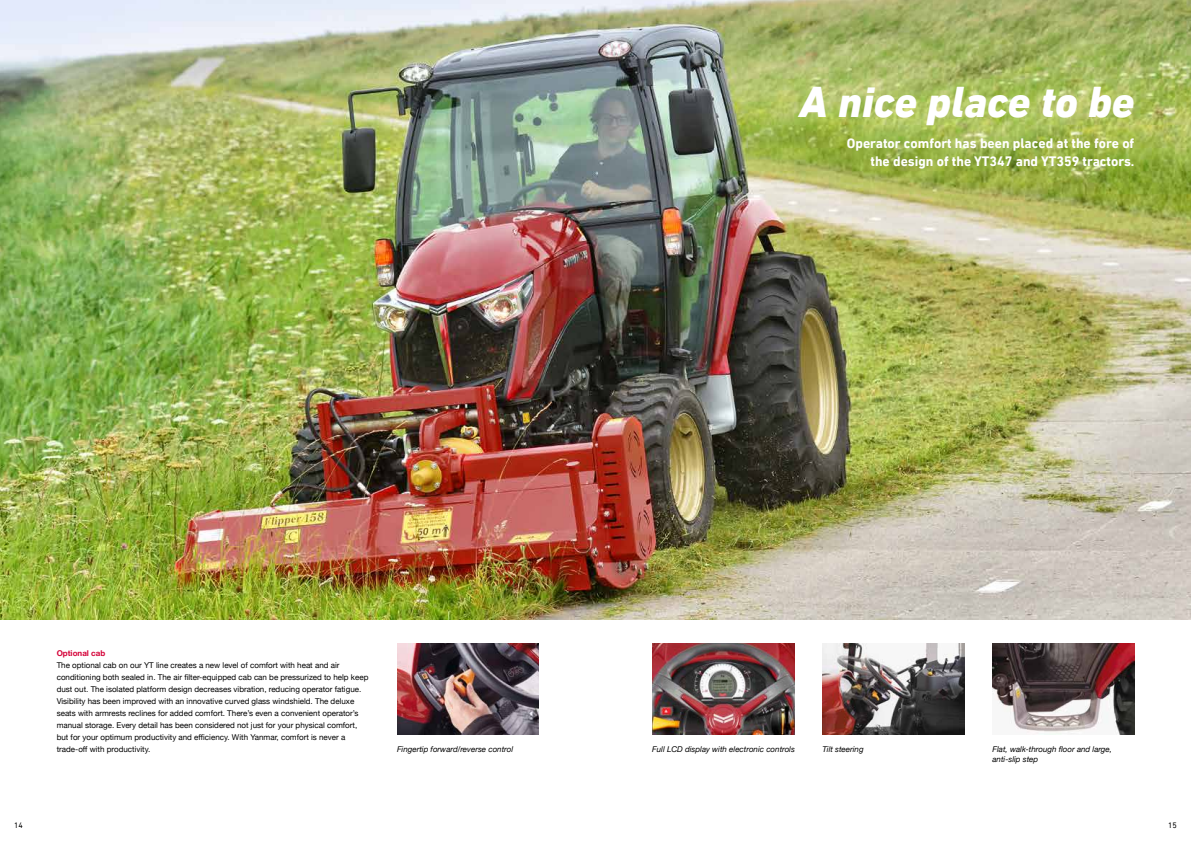
<style>
.page{position:relative;width:1191px;height:842px;background:#fff}
.page>*{position:absolute;margin:0;border:0;box-sizing:border-box;transform-origin:0 0}
.t1{font:italic 800 44px "DIN Next LT Pro";color:#fff}
.t2{font:700 14px/18px "DIN Next LT Pro";color:#fff;text-align:right}
.t3{font:8px/12px "Helvetica Neue";color:#000}
.t4{font:italic 8px/10px "Helvetica Neue";color:#000}
.t5{font:700 8px "Helvetica Neue";color:#d40037}
.t6{font:8px "DIN Next LT Pro";color:#000}
</style>
<div class="page">
<img style="left:0;top:0;width:1191px;height:620px">
<img style="left:397px;top:644px;width:142px;height:91px">
<img style="left:652px;top:644px;width:142px;height:91px">
<img style="left:822px;top:644px;width:142px;height:91px">
<img style="left:992px;top:644px;width:142px;height:91px">
<h1 class="t1" style="left:799px;top:76px;width:336px">A nice place to be</h1>
<h2 class="t2" style="left:847px;top:134px;width:289px">Operator comfort has been placed at the fore of the design of the YT347 and YT359 tractors.</h2>
<p class="t5" style="left:57px;top:647px;width:50px">Optional cab</p>
<p class="t3" style="left:57px;top:659px;width:313px">The optional cab on our YT line creates a new level of comfort with heat and air conditioning both sealed in. The air filter-equipped cab can be pressurized to help keep dust out. The isolated platform design decreases vibration, reducing operator fatigue.<br>Visibility has been improved with an innovative curved glass windshield. The deluxe seats with armrests reclines for added comfort. There’s even a convenient operator’s manual storage. Every detail has been considered not just for your physical comfort, but for your optimum productivity and efficiency. With Yanmar, comfort is never a trade-off with productivity.</p>
<p class="t4" style="left:397px;top:745px;width:118px">Fingertip forward/reverse control</p>
<p class="t4" style="left:652px;top:745px;width:144px">Full LCD display with electronic controls</p>
<p class="t4" style="left:822px;top:745px;width:43px">Tilt steering</p>
<p class="t4" style="left:992px;top:745px;width:121px">Flat, walk-through floor and large, anti-slip step</p>
<p class="t6" style="left:14px;top:821px;width:10px">14</p>
<p class="t6" style="left:1168px;top:821px;width:10px">15</p>
</div>
